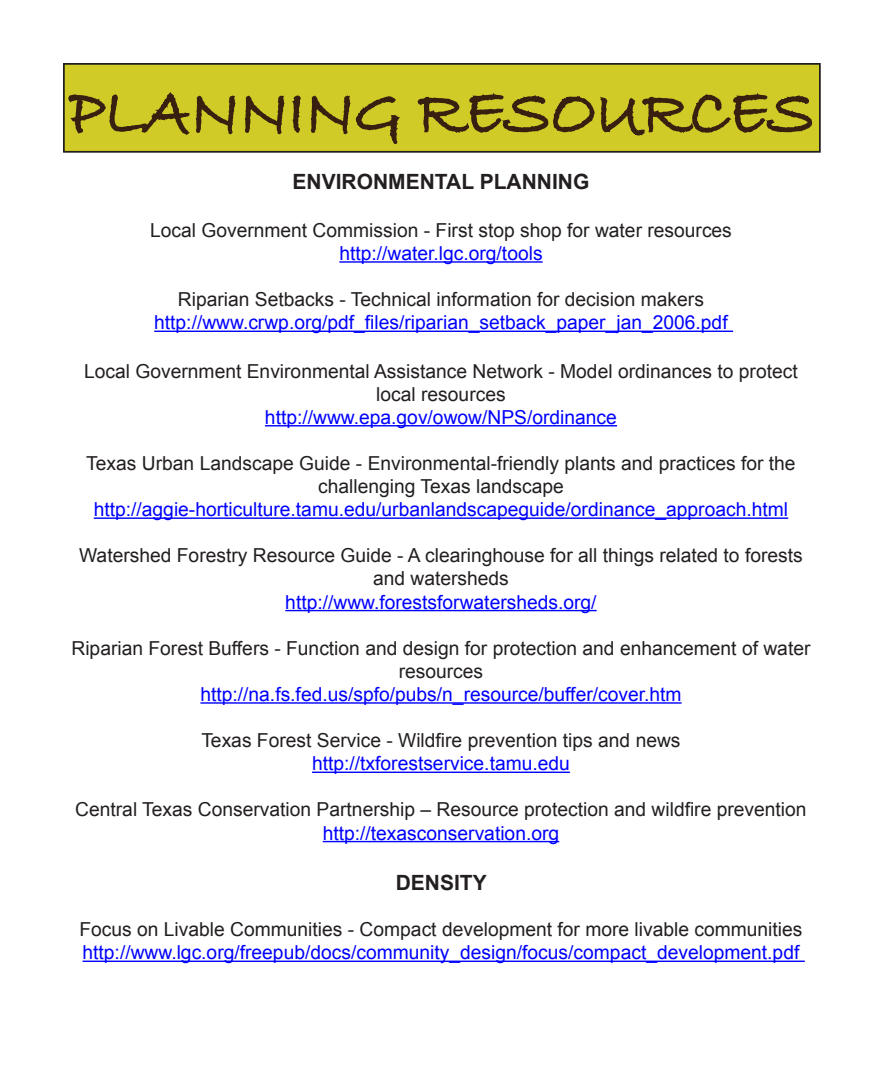
<style>
.page{position:relative;width:882px;height:1071px;background:#fff}
.page>*{position:absolute;margin:0;border:0;box-sizing:border-box;transform-origin:0 0}
.Paragraph_Style_1{font:700 21px "Arial";color:#231f20}
.web_site{font:19.25px "Arial";color:#00f}
.web_site-2{font:19.25px/23.1px "Arial";color:#231f20;text-align:center}
.Paragraph_Style_1-2{font:19.25px/23.1px "Arial";color:#231f20;text-align:center}
.Paragraph_Style_1-3{font:19.25px/23.1px "Arial";color:#00f}
.s1{color:#231f20}
</style>
<div class="page">
<hr style="left:339px;top:261px;width:204px;height:2px;background:#00f">
<hr style="left:154px;top:331px;width:579px;height:1px;background:#00f">
<hr style="left:265px;top:425px;width:352px;height:1px;background:#00f">
<hr style="left:94px;top:517px;width:694px;height:2px;background:#00f">
<hr style="left:285px;top:610px;width:312px;height:1px;background:#00f">
<hr style="left:200px;top:702px;width:482px;height:2px;background:#00f">
<hr style="left:312px;top:772px;width:258px;height:1px;background:#00f">
<hr style="left:323px;top:841px;width:236px;height:1px;background:#00f">
<hr style="left:83px;top:961px;width:722px;height:1px;background:#00f">
<div style="left:64px;top:64px;width:756px;height:88px;background:#d1cb28"></div>
<svg style="left:68px;top:92px;width:168px;height:43px"></svg>
<svg style="left:245px;top:95px;width:56px;height:40px"></svg>
<svg style="left:311px;top:95px;width:89px;height:49px"></svg>
<svg style="left:417px;top:93px;width:396px;height:43px"></svg>
<div style="left:63px;top:63px;width:758px;height:90px;border:2px solid #231f20"></div>
<p class="Paragraph_Style_1" style="left:293px;top:167px;width:298px">ENVIRONMENTAL PLANNING</p>
<p class="Paragraph_Style_1-2" style="left:150px;top:219px;width:583px">Local Government Commission - First stop shop for water resources</p>
<p class="web_site" style="left:339px;top:241px;width:205px">http://water.lgc.org/tools</p>
<p class="Paragraph_Style_1-2" style="left:178px;top:288px;width:528px">Riparian Setbacks - Technical information for decision makers</p>
<p class="web_site" style="left:154px;top:310px;width:575px">http://www.crwp.org/pdf_files/riparian_setback_paper_jan_2006.pdf</p>
<p class="Paragraph_Style_1-2" style="left:84px;top:359px;width:715px">Local Government Environmental Assistance Network - Model ordinances to protect local resources</p>
<p class="web_site" style="left:265px;top:404px;width:354px">http://www.epa.gov/owow/NPS/ordinance</p>
<p class="Paragraph_Style_1-2" style="left:86px;top:452px;width:711px">Texas Urban Landscape Guide - Environmental-friendly plants and practices for the challenging Texas landscape</p>
<p class="web_site" style="left:94px;top:497px;width:696px">http://aggie-horticulture.tamu.edu/urbanlandscapeguide/ordinance_approach.html</p>
<p class="web_site-2" style="left:79px;top:544px;width:725px">Watershed Forestry Resource Guide - A clearinghouse for all things related to forests and watersheds</p>
<p class="web_site" style="left:285px;top:589px;width:313px">http://www.forestsforwatersheds.org/</p>
<p class="web_site-2" style="left:71px;top:637px;width:741px">Riparian Forest Buffers - Function and design for protection and enhancement of water resources</p>
<p class="web_site" style="left:200px;top:682px;width:483px">http://na.fs.fed.us/spfo/pubs/n_resource/buffer/cover.htm</p>
<p class="web_site-2" style="left:201px;top:729px;width:481px">Texas Forest Service - Wildfire prevention tips and news</p>
<p class="web_site" style="left:312px;top:751px;width:259px">http://txforestservice.tamu.edu</p>
<p class="web_site-2" style="left:75px;top:798px;width:733px">Central Texas Conservation Partnership – Resource protection and wildfire prevention</p>
<p class="web_site" style="left:323px;top:820px;width:238px">http://texasconservation.org</p>
<p class="Paragraph_Style_1" style="left:396px;top:869px;width:93px">DENSITY</p>
<p class="Paragraph_Style_1-3" style="left:79px;top:918px;width:725px"><span class="s1">Focus on Livable Communities - Compact development for more livable communities </span>http://www.lgc.org/freepub/docs/community_design/focus/compact_development.pdf</p>
</div>
